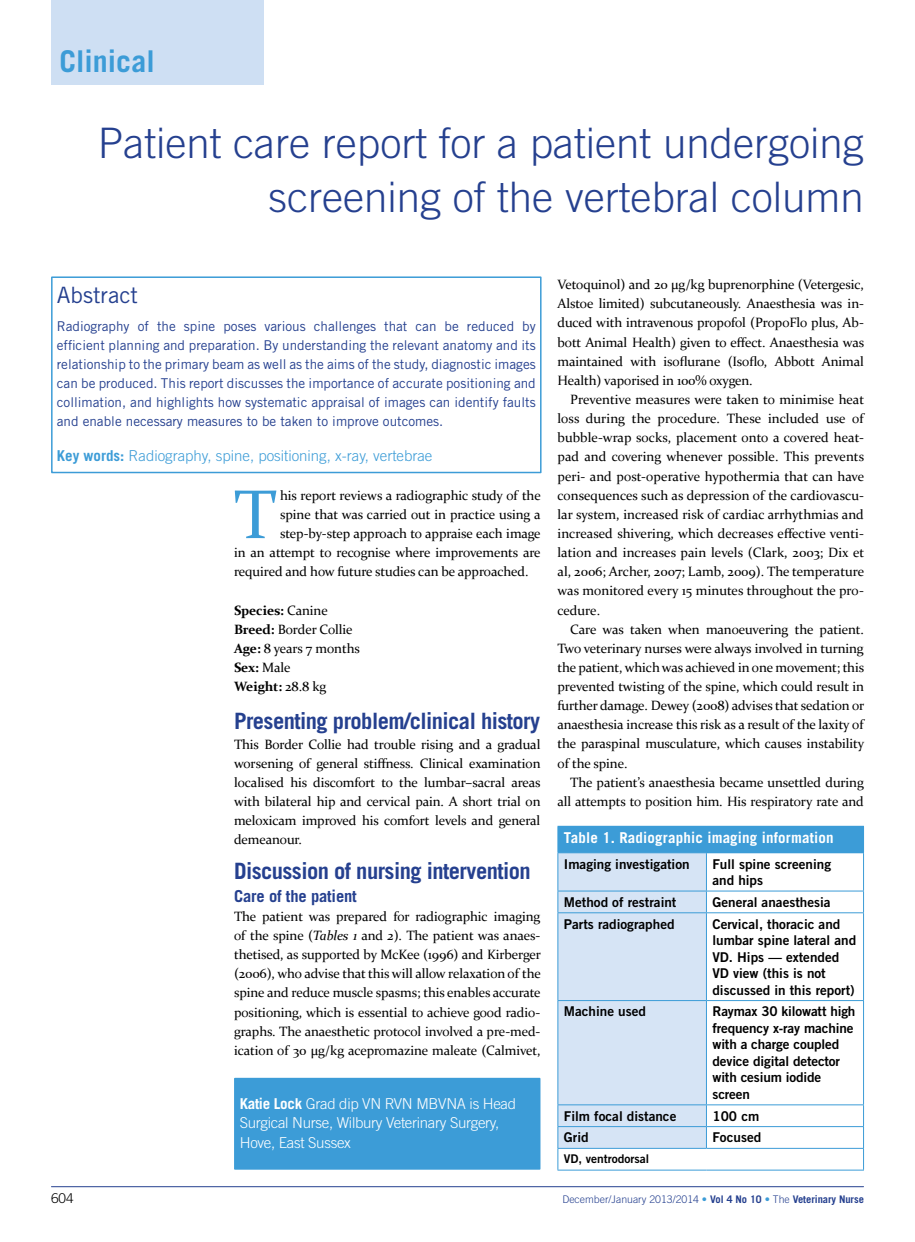
<style>
.page{position:relative;width:915px;height:1242px;background:#fff}
.page>*{position:absolute;margin:0;border:0;box-sizing:border-box;transform-origin:0 0}
.t1{font:69.45px "Constantia";color:#3c9cd7}
.t2{font:300 42px/54px "Trade Gothic LT Std";color:#25408f;text-align:right}
.t3{font:700 30px "Trade Gothic LT Std";color:#3c9cd7}
.t4{font:700 22.5px "Trade Gothic LT Std";letter-spacing:-.025em;color:#25408f}
.t5{font:22.5px "Trade Gothic LT Std";color:#25408f}
.t6{font:700 16.5px "Trade Gothic LT Std";letter-spacing:-.01em;color:#25408f}
.t7{font:300 15px/19.2px "Trade Gothic LT Std";letter-spacing:-.02em;color:#fff}
.t8{font:300 15px "Trade Gothic LT Std";color:#3c9cd7}
.t9{font:700 15px "Trade Gothic LT Std";letter-spacing:.01em;color:#fff}
.t10{font:13.5px/19.2px "Constantia";letter-spacing:-.01em;color:#000;text-align:justify}
.t11{font:13.5px/19.2px "Trade Gothic LT Std";color:#25408f;text-align:justify}
.t12{font:13.5px/16.5px "Trade Gothic LT Std Bd 2";color:#000}
.t13{font:300 13.5px "Trade Gothic LT Std";color:#000}
.t14{font:12px "Trade Gothic LT Std Bd 2";color:#000}
.t15{font:300 10.5px "Trade Gothic LT Std";color:#25408f}
.s1{font-weight:700}
.s2{font-style:italic}
.s3{color:#3c9cd7}
</style>
<div class="page">
<div style="left:51px;top:0;width:213px;height:85px;background:#cedff3"></div>
<hr style="left:51px;top:1186px;width:812px;height:1px;background:#25408f">
<div style="left:235px;top:1078px;width:304px;height:91px;background:#3c9cd7"></div>
<div style="left:234px;top:1077px;width:306px;height:92px;border:2px solid #3c9cd7"></div>
<div style="left:51px;top:276px;width:490px;height:197px;border:2px solid #3c9cd7"></div>
<div style="left:557px;top:826px;width:306px;height:26px;background:#3c9cd7"></div>
<hr style="left:706px;top:852px;width:157px;height:1px;background:#3c9cd7">
<hr style="left:862px;top:853px;width:1px;height:37px;background:#3c9cd7">
<hr style="left:706px;top:890px;width:157px;height:1px;background:#3c9cd7">
<hr style="left:706px;top:912px;width:157px;height:1px;background:#3c9cd7">
<hr style="left:862px;top:913px;width:1px;height:87px;background:#3c9cd7">
<hr style="left:706px;top:1000px;width:157px;height:1px;background:#3c9cd7">
<hr style="left:862px;top:1001px;width:1px;height:103px;background:#3c9cd7">
<hr style="left:706px;top:1104px;width:157px;height:1px;background:#3c9cd7">
<hr style="left:706px;top:1126px;width:157px;height:1px;background:#3c9cd7">
<svg style="left:557px;top:826px;width:149px;height:343px;background:#c8def2"></svg>
<hr style="left:557px;top:1148px;width:149px;height:1px;background:#3c9cd7">
<hr style="left:706px;top:1148px;width:157px;height:1px;background:#3c9cd7">
<hr style="left:557px;top:1169px;width:149px;height:1px;background:#3c9cd7">
<hr style="left:706px;top:1169px;width:157px;height:1px;background:#3c9cd7">
<h3 class="t3" style="left:60px;top:42px;width:97px">Clinical</h3>
<h2 class="t2" style="left:98px;top:115px;width:767px">Patient care report for a patient undergoing screening of the vertebral column</h2>
<h3 class="t5" style="left:57px;top:281px;width:83px">Abstract</h3>
<p class="t11" style="left:57px;top:316px;width:480px">Radiography of the spine poses various challenges that can be reduced by efficient planning and preparation. By understanding the relevant anatomy and its relationship to the primary beam as well as the aims of the study, diagnostic images can be produced. This report discusses the importance of accurate positioning and collimation, and highlights how systematic appraisal of images can identify faults and enable necessary measures to be taken to improve outcomes.</p>
<p class="t8" style="left:57px;top:447px;width:377px"><span class="s1">Key words:</span> Radiography, spine, positioning, x-ray, vertebrae</p>
<h1 class="t1" style="left:234px;top:467px;width:44px">T</h1>
<p class="t10" style="left:280px;top:485px;width:262px">his report reviews a radiographic study of the</p>
<p class="t10" style="left:280px;top:504px;width:262px">spine that was carried out in practice using a</p>
<p class="t10" style="left:280px;top:523px;width:262px">step-by-step approach to appraise each image</p>
<p class="t10" style="left:234px;top:542px;width:308px">in an attempt to recognise where improvements are</p>
<p class="t10" style="left:234px;top:561px;width:296px">required and how future studies can be approached.</p>
<p class="t10" style="left:234px;top:600px;width:127px;text-align:left"><span class="s1">Species:</span> Canine<br><span class="s1">Breed:</span> Border Collie<br><span class="s1">Age:</span> 8 years 7 months<br><span class="s1">Sex:</span> Male<br><span class="s1">Weight:</span> 28.8 kg</p>
<h3 class="t4" style="left:234px;top:707px;width:307px">Presenting problem/clinical history</h3>
<p class="t10" style="left:234px;top:734px;width:308px">This Border Collie had trouble rising and a gradual worsening of general stiffness. Clinical examination localised his discomfort to the lumbar–sacral areas with bilateral hip and cervical pain. A short trial on meloxicam improved his comfort levels and general demeanour.</p>
<h3 class="t4" style="left:234px;top:857px;width:298px">Discussion of nursing intervention</h3>
<p class="t6" style="left:234px;top:885px;width:124px">Care of the patient</p>
<p class="t10" style="left:234px;top:906px;width:308px">The patient was prepared for radiographic imaging of the spine (<span class="s2">Tables 1</span> and <span class="s2">2</span>). The patient was anaes&shy;thetised, as supported by McKee (1996) and Kirberger (2006), who advise that this will allow relaxation of the spine and reduce muscle spasms; this enables accurate positioning, which is essential to achieve good radio&shy;graphs. The anaesthetic protocol involved a pre-med&shy;ication of 30 µg/kg acepromazine maleate (Calmivet,</p>
<p class="t7" style="left:240px;top:1094px;width:278px"><span class="s1">Katie Lock</span> Grad dip VN RVN MBVNA is Head<br>Surgical Nurse, Wilbury Veterinary Surgery,<br>Hove, East Sussex</p>
<p class="t10" style="left:557px;top:274px;width:308px">Vetoquinol) and 20 µg/kg buprenorphine (Vetergesic, Alstoe limited) subcutaneously. Anaesthesia was in&shy;duced with intravenous propofol (PropoFlo plus, Ab&shy;bott Animal Health) given to effect. Anaesthesia was maintained with isoflurane (Isoflo, Abbott Animal Health) vaporised in 100% oxygen.</p>
<p class="t10" style="left:557px;top:389px;width:308px;text-indent:13px">Preventive measures were taken to minimise heat loss during the procedure. These included use of bubble-wrap socks, placement onto a covered heat&shy;pad and covering whenever possible. This prevents peri- and post-operative hypothermia that can have consequences such as depression of the cardiovascu&shy;lar system, increased risk of cardiac arrhythmias and increased shivering, which decreases effective venti&shy;lation and increases pain levels (Clark, 2003; Dix et al, 2006; Archer, 2007; Lamb, 2009). The temperature was monitored every 15 minutes throughout the pro&shy;cedure.</p>
<p class="t10" style="left:557px;top:619px;width:308px;text-indent:13px">Care was taken when manoeuvering the patient.<br>Two veterinary nurses were always involved in turning the patient, which was achieved in one movement; this prevented twisting of the spine, which could result in further damage. Dewey (2008) advises that sedation or anaesthesia increase this risk as a result of the laxity of the paraspinal musculature, which causes instability of the spine.</p>
<p class="t10" style="left:557px;top:772px;width:308px;text-align:right">The patient’s anaesthesia became unsettled during all attempts to position him. His respiratory rate and</p>
<p class="t9" style="left:563px;top:828px;width:271px">Table 1. Radiographic imaging information</p>
<p class="t12" style="left:563px;top:855px;width:127px">Imaging investigation</p>
<p class="t12" style="left:712px;top:855px;width:120px">Full spine screening and hips</p>
<p class="t12" style="left:563px;top:893px;width:114px">Method of restraint</p>
<p class="t12" style="left:712px;top:893px;width:120px">General anaesthesia</p>
<p class="t12" style="left:563px;top:915px;width:112px">Parts radiographed</p>
<p class="t12" style="left:712px;top:915px;width:145px">Cervical, thoracic and lumbar spine lateral and<br>VD. Hips — extended<br>VD view (this is not discussed in this report)</p>
<p class="t12" style="left:563px;top:1003px;width:84px">Machine used</p>
<p class="t12" style="left:712px;top:1003px;width:144px">Raymax 30 kilowatt high frequency x-ray machine with a charge coupled device digital detector with cesium iodide screen</p>
<p class="t12" style="left:563px;top:1107px;width:114px">Film focal distance</p>
<p class="t12" style="left:712px;top:1107px;width:48px">100 cm</p>
<p class="t12" style="left:563px;top:1129px;width:26px">Grid</p>
<p class="t12" style="left:712px;top:1129px;width:50px">Focused</p>
<p class="t14" style="left:563px;top:1151px;width:87px">VD, ventrodorsal</p>
<p class="t13" style="left:51px;top:1190px;width:24px">604</p>
<p class="t15" style="left:562px;top:1192px;width:303px">December/January 2013/2014 <span class="s3">•</span> <span class="s1">Vol 4 No 10</span> <span class="s3">•</span> The <span class="s1">Veterinary Nurse</span></p>
</div>
